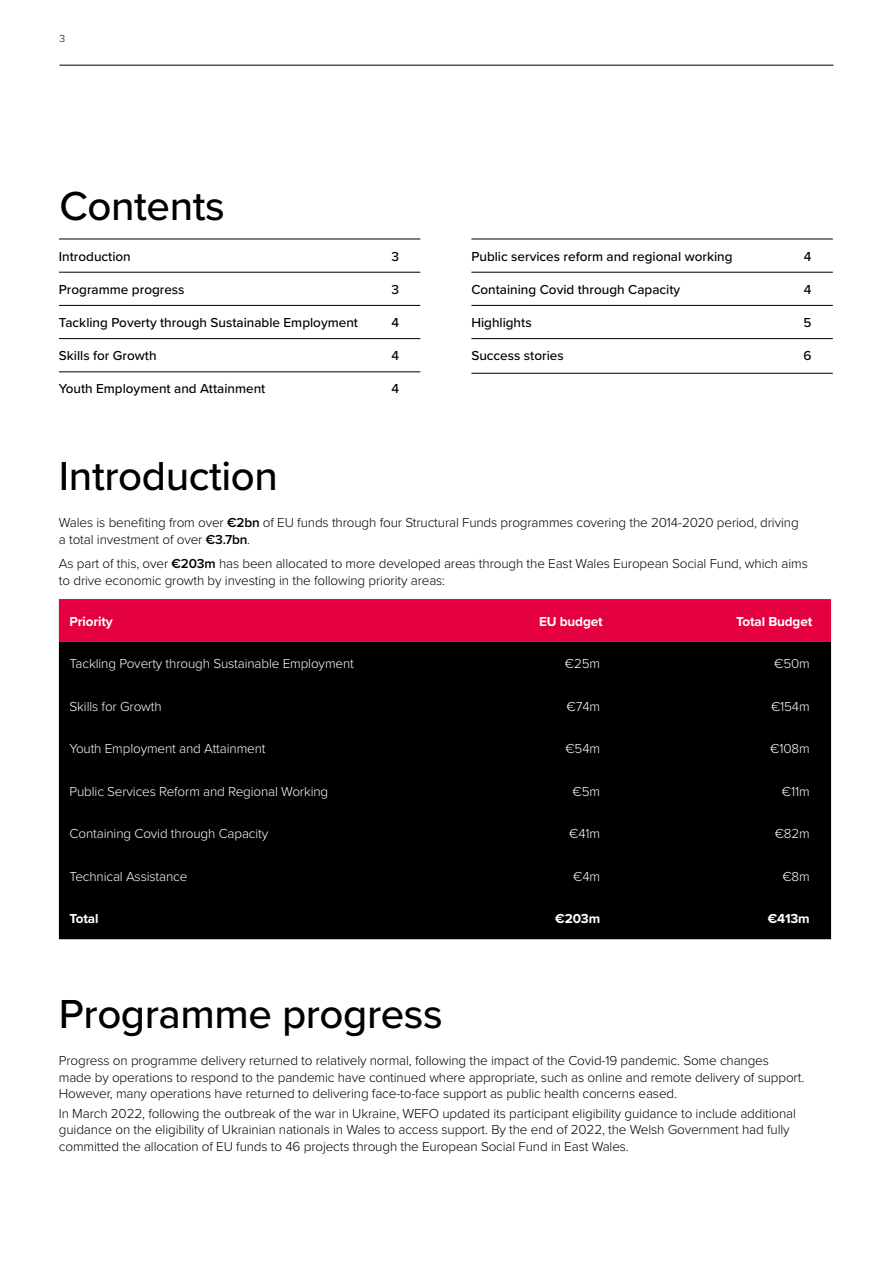
<style>
.page{position:relative;width:893px;height:1263px;background:#fff}
.page>*{position:absolute;margin:0;border:0;box-sizing:border-box;transform-origin:0 0}
.Page_Header{font:500 42px "Proxima Nova";letter-spacing:-.01em;color:#000}
.Body_Text_Before_Bul{font:300 13.5px/16.2px "Proxima Nova";letter-spacing:-.01em;color:#000}
.Body_Black{font:300 13.5px/16.2px "Proxima Nova";letter-spacing:-.01em;color:#000}
.Line_Above_List{font:500 13.5px "Proxima Nova";color:#000}
.table_text{font:300 13.5px "Proxima Nova";letter-spacing:-.01em;color:#fff}
.table_text_right_ali{font:300 13.5px "Proxima Nova";letter-spacing:-.01em;color:#fff}
.Table_Heading_Right{font:700 13.5px "Proxima Nova";letter-spacing:-.01em;color:#fff}
.Line_Above_and_Below{font:500 13.5px "Proxima Nova";color:#000}
.table_text_right_ali-2{font:700 13.5px "Proxima Nova";letter-spacing:-.01em;color:#fff}
.Table_Heading_Left{font:700 13.5px "Proxima Nova";letter-spacing:-.01em;color:#fff}
.table_text-2{font:700 13.5px "Proxima Nova";letter-spacing:-.01em;color:#fff}
.t1{font:300 10.5px "Proxima Nova";color:#000}
.s1{font-weight:600}
</style>
<div class="page">
<hr style="left:60px;top:65px;width:773px;height:1px;background:#000">
<hr style="left:59px;top:239px;width:361px;height:1px;background:#000">
<hr style="left:59px;top:272px;width:361px;height:1px;background:#000">
<hr style="left:59px;top:305px;width:361px;height:1px;background:#000">
<hr style="left:59px;top:338px;width:361px;height:1px;background:#000">
<hr style="left:59px;top:371px;width:361px;height:1px;background:#000">
<hr style="left:471px;top:239px;width:362px;height:1px;background:#000">
<hr style="left:471px;top:272px;width:362px;height:1px;background:#000">
<hr style="left:471px;top:305px;width:362px;height:1px;background:#000">
<hr style="left:471px;top:338px;width:362px;height:1px;background:#000">
<hr style="left:471px;top:373px;width:362px;height:1px;background:#000">
<div style="left:59px;top:599px;width:772px;height:42px;background:#e4003f"></div>
<div style="left:59px;top:642px;width:772px;height:297px;background:#000"></div>
<p class="t1" style="left:60px;top:31px;width:7px">3</p>
<h1 class="Page_Header" style="left:59px;top:175px;width:167px">Contents</h1>
<p class="Line_Above_List" style="left:59px;top:246px;width:73px">Introduction</p>
<p class="Line_Above_List" style="left:391px;top:246px;width:9px">3</p>
<p class="Line_Above_List" style="left:59px;top:279px;width:127px">Programme progress</p>
<p class="Line_Above_List" style="left:391px;top:279px;width:9px">3</p>
<p class="Line_Above_List" style="left:59px;top:312px;width:301px">Tackling Poverty through Sustainable Employment</p>
<p class="Line_Above_List" style="left:391px;top:312px;width:9px">4</p>
<p class="Line_Above_List" style="left:59px;top:346px;width:99px">Skills for Growth</p>
<p class="Line_Above_List" style="left:391px;top:346px;width:9px">4</p>
<p class="Line_Above_List" style="left:59px;top:379px;width:208px">Youth Employment and Attainment</p>
<p class="Line_Above_List" style="left:391px;top:379px;width:9px">4</p>
<p class="Line_Above_List" style="left:471px;top:246px;width:263px">Public services reform and regional working</p>
<p class="Line_Above_List" style="left:804px;top:246px;width:9px">4</p>
<p class="Line_Above_List" style="left:471px;top:279px;width:210px">Containing Covid through Capacity</p>
<p class="Line_Above_List" style="left:804px;top:279px;width:9px">4</p>
<p class="Line_Above_List" style="left:471px;top:312px;width:62px">Highlights</p>
<p class="Line_Above_List" style="left:803px;top:312px;width:10px">5</p>
<p class="Line_Above_and_Below" style="left:471px;top:346px;width:94px">Success stories</p>
<p class="Line_Above_and_Below" style="left:803px;top:346px;width:10px">6</p>
<h1 class="Page_Header" style="left:59px;top:445px;width:221px">Introduction</h1>
<p class="Body_Black" style="left:59px;top:514px;width:741px">Wales is benefiting from over <span class="s1">€2bn</span> of EU funds through four Structural Funds programmes covering the 2014-2020 period, driving a total investment of over <span class="s1">€3.7bn</span>.</p>
<p class="Body_Black" style="left:59px;top:555px;width:750px">As part of this, over <span class="s1">€203m</span> has been allocated to more developed areas through the East Wales European Social Fund, which aims to drive economic growth by investing in the following priority areas:</p>
<p class="Table_Heading_Left" style="left:70px;top:611px;width:45px">Priority</p>
<p class="Table_Heading_Right" style="left:539px;top:611px;width:65px">EU budget</p>
<p class="Table_Heading_Right" style="left:736px;top:611px;width:78px">Total Budget</p>
<p class="table_text" style="left:70px;top:654px;width:286px">Tackling Poverty through Sustainable Employment</p>
<p class="table_text_right_ali" style="left:565px;top:654px;width:37px">€25m</p>
<p class="table_text_right_ali" style="left:774px;top:654px;width:37px">€50m</p>
<p class="table_text" style="left:70px;top:696px;width:94px">Skills for Growth</p>
<p class="table_text_right_ali" style="left:567px;top:696px;width:35px">€74m</p>
<p class="table_text_right_ali" style="left:771px;top:696px;width:40px">€154m</p>
<p class="table_text" style="left:70px;top:739px;width:198px">Youth Employment and Attainment</p>
<p class="table_text_right_ali" style="left:565px;top:739px;width:36px">€54m</p>
<p class="table_text_right_ali" style="left:770px;top:739px;width:41px">€108m</p>
<p class="table_text" style="left:70px;top:781px;width:260px">Public Services Reform and Regional Working</p>
<p class="table_text_right_ali" style="left:573px;top:781px;width:29px">€5m</p>
<p class="table_text_right_ali" style="left:782px;top:781px;width:29px">€11m</p>
<p class="table_text" style="left:70px;top:824px;width:200px">Containing Covid through Capacity</p>
<p class="table_text_right_ali" style="left:569px;top:824px;width:33px">€41m</p>
<p class="table_text_right_ali" style="left:775px;top:824px;width:37px">€82m</p>
<p class="table_text" style="left:70px;top:866px;width:119px">Technical Assistance</p>
<p class="table_text_right_ali" style="left:573px;top:866px;width:28px">€4m</p>
<p class="table_text_right_ali" style="left:782px;top:866px;width:29px">€8m</p>
<p class="table_text-2" style="left:70px;top:909px;width:31px">Total</p>
<p class="table_text_right_ali-2" style="left:555px;top:909px;width:46px">€203m</p>
<p class="table_text_right_ali-2" style="left:768px;top:909px;width:44px">€413m</p>
<h1 class="Page_Header" style="left:59px;top:982px;width:385px">Programme progress</h1>
<p class="Body_Text_Before_Bul" style="left:59px;top:1052px;width:747px">Progress on programme delivery returned to relatively normal, following the impact of the Covid-19 pandemic. Some changes made by operations to respond to the pandemic have continued where appropriate, such as online and remote delivery of support.<br>However, many operations have returned to delivering face-to-face support as public health concerns eased.</p>
<p class="Body_Text_Before_Bul" style="left:59px;top:1105px;width:739px">In March 2022, following the outbreak of the war in Ukraine, WEFO updated its participant eligibility guidance to include additional guidance on the eligibility of Ukrainian nationals in Wales to access support. By the end of 2022, the Welsh Government had fully committed the allocation of EU funds to 46 projects through the European Social Fund in East Wales.</p>
</div>
